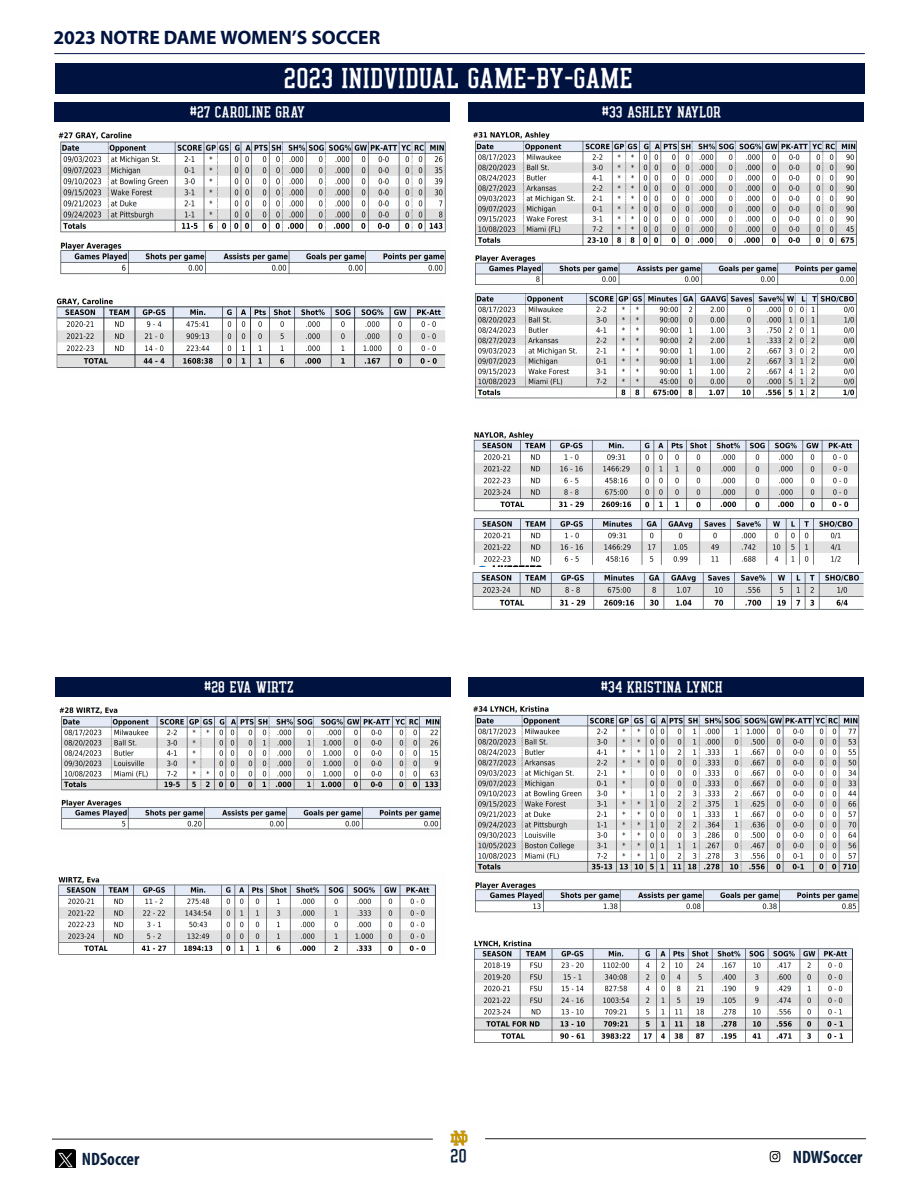
<style>
.page{position:relative;width:918px;height:1188px;background:#fff}
.page>*{position:absolute;margin:0;border:0;box-sizing:border-box;transform-origin:0 0}
.t1{font:27px "Leahy";color:#fff}
.t2{font:700 19.5px "Myriad Pro";letter-spacing:-.005em;color:#001340}
.t3{font:700 condensed 18px "Myriad Pro";color:#0b213e}
.t4{font:18px "Leahy";color:#0b213e}
.t5{font:15px "Leahy";color:#fff}
</style>
<div class="page">
<hr style="left:55px;top:53px;width:810px;height:1px;background:#001340">
<img style="left:56px;top:1150px;width:20px;height:18px">
<hr style="left:52px;top:1139px;width:381px;height:1px;background:#231f20">
<hr style="left:485px;top:1138px;width:381px;height:1px;background:#231f20">
<img style="left:450px;top:1130px;width:18px;height:16px">
<div style="left:55px;top:63px;width:810px;height:31px;background:#001340"></div>
<img style="left:769px;top:1151px;width:12px;height:12px">
<img style="left:58px;top:132px;width:388px;height:143px">
<img style="left:58px;top:298px;width:386px;height:70px">
<img style="left:473px;top:431px;width:390px;height:179px">
<img style="left:473px;top:131px;width:384px;height:268px">
<div style="left:54px;top:103px;width:396px;height:19px;background:#001340"></div>
<div style="left:56px;top:677px;width:396px;height:20px;background:#001340"></div>
<img style="left:59px;top:877px;width:377px;height:78px">
<div style="left:468px;top:103px;width:396px;height:19px;background:#001340"></div>
<div style="left:468px;top:677px;width:396px;height:20px;background:#001340"></div>
<img style="left:474px;top:940px;width:379px;height:103px">
<img style="left:473px;top:705px;width:387px;height:208px">
<img style="left:59px;top:707px;width:382px;height:123px">
<h2 class="t2" style="left:54px;top:25px;width:328px">2023 NOTRE DAME WOMEN’S SOCCER</h2>
<p class="t1" style="left:285px;top:64px;width:350px">2023 INIDVIDUAL GAME-BY-GAME</p>
<p class="t5" style="left:190px;top:104px;width:117px">#27 CAROLINE GRAY</p>
<p class="t5" style="left:602px;top:104px;width:121px">#33 ASHLEY NAYLOR</p>
<p class="t5" style="left:204px;top:679px;width:91px">#28 EVA WIRTZ</p>
<p class="t5" style="left:601px;top:679px;width:123px">#34 KRISTINA LYNCH</p>
<p class="t3" style="left:82px;top:1148px;width:59px">NDSoccer</p>
<p class="t4" style="left:451px;top:1147px;width:18px">20</p>
<p class="t3" style="left:793px;top:1146px;width:71px">NDWSoccer</p>
</div>
